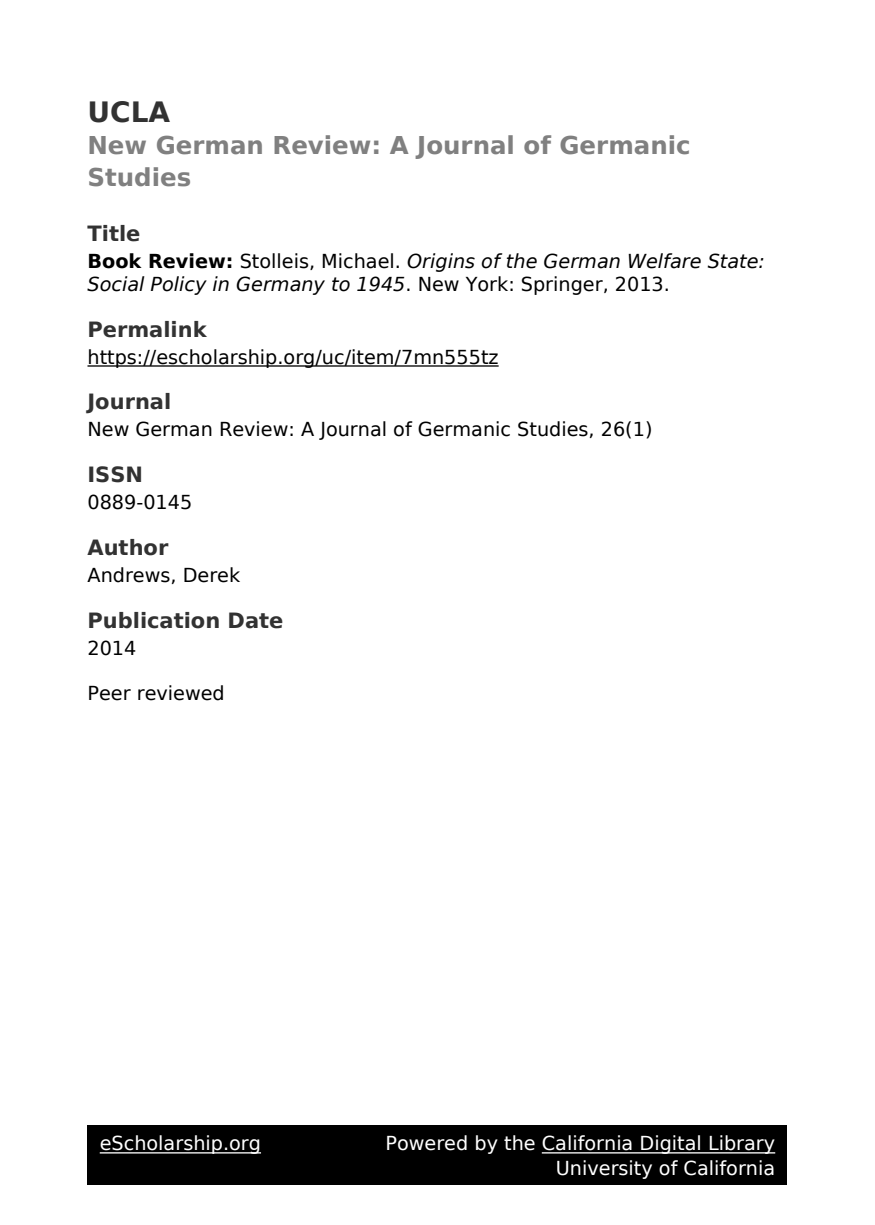
<style>
.page{position:relative;width:875px;height:1225px;background:#fff}
.page>*{position:absolute;margin:0;border:0;box-sizing:border-box;transform-origin:0 0}
.t1{font:700 28px "DejaVu Sans";color:#323232}
.t2{font:700 24.5px/31.3px "DejaVu Sans";color:#808080}
.t3{font:700 21px "DejaVu Sans";color:#323232}
.t4{font:19.25px "DejaVu Sans";color:#000}
.t5{font:italic 19.25px/22.4px "DejaVu Sans";color:#000}
.t6{font:19.25px/24.5px "DejaVu Sans";color:#fff;text-align:right}
.s1{font-weight:700;font-style:normal}
.s2{font-style:normal}
</style>
<div class="page">
<hr style="left:88px;top:365px;width:411px;height:2px;background:#000">
<div style="left:88px;top:1125px;width:700px;height:60px;background:#000"></div>
<hr style="left:100px;top:1152px;width:161px;height:2px;background:#fff">
<hr style="left:542px;top:1152px;width:233px;height:2px;background:#fff">
<p class="t1" style="left:88px;top:101px;width:84px">UCLA</p>
<p class="t2" style="left:88px;top:132px;width:605px">New German Review: A Journal of Germanic<br>Studies</p>
<p class="t3" style="left:88px;top:225px;width:54px">Title</p>
<p class="t5" style="left:88px;top:252px;width:679px"><span class="s1">Book Review:</span> <span class="s2">Stolleis, Michael.</span> Origins of the German Welfare State:<br>Social Policy in Germany to 1945<span class="s2">. New York: Springer, 2013.</span></p>
<p class="t3" style="left:88px;top:321px;width:121px">Permalink</p>
<p class="t4" style="left:88px;top:349px;width:413px">https://escholarship.org/uc/item/7mn555tz</p>
<p class="t3" style="left:88px;top:393px;width:85px">Journal</p>
<p class="t4" style="left:88px;top:422px;width:567px">New German Review: A Journal of Germanic Studies, 26(1)</p>
<p class="t3" style="left:88px;top:466px;width:57px">ISSN</p>
<p class="t4" style="left:88px;top:495px;width:106px">0889-0145</p>
<p class="t3" style="left:88px;top:539px;width:82px">Author</p>
<p class="t4" style="left:88px;top:568px;width:154px">Andrews, Derek</p>
<p class="t3" style="left:88px;top:612px;width:198px">Publication Date</p>
<p class="t4" style="left:88px;top:640px;width:50px">2014</p>
<p class="t4" style="left:88px;top:685px;width:139px">Peer reviewed</p>
<p class="t6" style="left:100px;top:1133px;width:163px">eScholarship.org</p>
<p class="t6" style="left:385px;top:1133px;width:391px">Powered by the California Digital Library<br>University of California</p>
</div>
